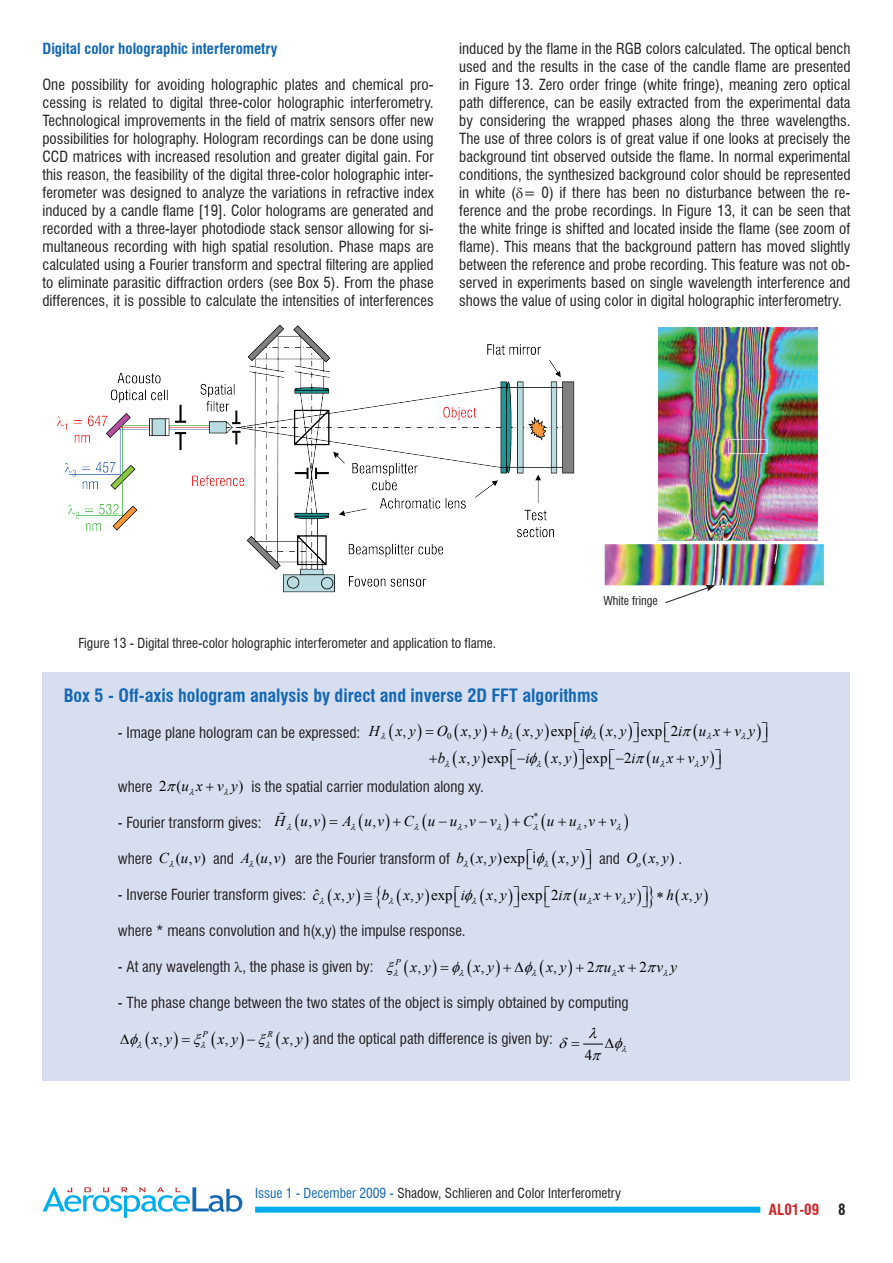
<style>
.page{position:relative;width:893px;height:1263px;background:#fff}
.page>*{position:absolute;margin:0;border:0;box-sizing:border-box;transform-origin:0 0}
.t1{font:700 condensed 18px "Swiss 721 BT";color:#1468b3}
.t2{font:condensed 15px/18px "Swiss 721 BT";color:#231f20;text-align:justify}
.t3{font:italic 15px "Times New Roman";letter-spacing:.5em;color:#000}
.t4{font:15px "Times New Roman";letter-spacing:-.005em;color:#000}
.t5{font:700 condensed 15px "Swiss 721 BT";color:#1468b3}
.t6{font:700 condensed 15px "Swiss 721 BT";color:#d1232a}
.t7{font:700 condensed 15px "Swiss 721 BT";color:#231f20}
.t8{font:condensed 15px "Swiss 721 BT";color:#000}
.t9{font:condensed 13.5px "Swiss 721 BT";color:#231f20}
.t10{font:condensed 12px "Swiss 721 BT";color:#231f20}
.t11{font:italic 9px "Times New Roman";color:#000}
.t12{font:9px "Times New Roman";color:#000}
.s1{font-family:"Times New Roman";font-stretch:normal;color:#000}
.s2{font-family:"Times New Roman";font-style:italic;font-stretch:normal;color:#000}
.s3{font-style:normal}
.s4{font-family:"Swiss 721 BT";font-stretch:condensed;color:#231f20}
.s5{font-style:italic}
.s6{color:#1468b3}
</style>
<div class="page">
<div style="left:255px;top:1207px;width:505px;height:6px;background:#00aeef"></div>
<svg style="left:43px;top:1187px;width:199px;height:31px"></svg>
<div style="left:43px;top:672px;width:807px;height:408px;background:#d7def0"></div>
<img style="left:57px;top:324px;width:518px;height:269px">
<img style="left:604px;top:328px;width:220px;height:258px">
<svg style="left:665px;top:585px;width:50px;height:18px"></svg>
<svg style="left:583px;top:1043px;width:20px;height:2px"></svg>
<p class="t5" style="left:43px;top:40px;width:236px">Digital color holographic interferometry</p>
<p class="t2" style="left:43px;top:76px;width:393px">One possibility for avoiding holographic plates and chemical pro&shy;cessing is related to digital three-color holographic interferometry.<br>Technological improvements in the field of matrix sensors offer new possibilities for holography. Hologram recordings can be done using CCD matrices with increased resolution and greater digital gain. For this reason, the feasibility of the digital three-color holographic inter&shy;ferometer was designed to analyze the variations in refractive index induced by a candle flame [19]. Color holograms are generated and recorded with a three-layer photodiode stack sensor allowing for si&shy;multaneous recording with high spatial resolution. Phase maps are calculated using a Fourier transform and spectral filtering are applied to eliminate parasitic diffraction orders (see Box 5). From the phase differences, it is possible to calculate the intensities of interferences</p>
<p class="t2" style="left:459px;top:40px;width:393px">induced by the flame in the RGB colors calculated. The optical bench used and the results in the case of the candle flame are presented in Figure 13. Zero order fringe (white fringe), meaning zero optical path difference, can be easily extracted from the experimental data by considering the wrapped phases along the three wavelengths.<br>The use of three colors is of great value if one looks at precisely the background tint observed outside the flame. In normal experimental conditions, the synthesized background color should be represented in white ( = 0) if there has been no disturbance between the re&shy;ference and the probe recordings. In Figure 13, it can be seen that the white fringe is shifted and located inside the flame (see zoom of flame). This means that the background pattern has moved slightly between the reference and probe recording. This feature was not ob&shy;served in experiments based on single wavelength interference and shows the value of using color in digital holographic interferometry.</p>
<p class="t10" style="left:603px;top:594px;width:56px">White fringe</p>
<p class="t9" style="left:78px;top:635px;width:419px">Figure 13 - Digital three-color holographic interferometer and application to flame.</p>
<p class="t1" style="left:64px;top:685px;width:536px">Box 5 - Off-axis hologram analysis by direct and inverse 2D FFT algorithms</p>
<p class="t2" style="left:118px;top:724px;width:244px">- Image plane hologram can be expressed:</p>
<p class="t12" style="left:447px;top:730px;width:6px">0</p>
<p class="t3" style="left:369px;top:720px;width:49px">H xy</p>
<p class="t3" style="left:437px;top:720px;width:46px">O xy</p>
<p class="t3" style="left:501px;top:720px;width:43px">b xy</p>
<p class="t3" style="left:580px;top:720px;width:6px">i</p>
<p class="t3" style="left:606px;top:720px;width:22px">x y</p>
<p class="t3" style="left:438px;top:748px;width:43px">b xy</p>
<p class="t3" style="left:517px;top:748px;width:14px">−i</p>
<p class="t3" style="left:551px;top:748px;width:22px">x y</p>
<p class="t2" style="left:118px;top:778px;width:368px">where <span class="s1">2 (</span><span class="s2">u x v y</span> is the spatial carrier modulation along xy.</p>
<p class="t4" style="left:402px;top:720px;width:5px">,</p>
<p class="t4" style="left:468px;top:720px;width:5px">,</p>
<p class="t4" style="left:530px;top:720px;width:44px">, exp</p>
<p class="t4" style="left:613px;top:720px;width:5px">,</p>
<p class="t3" style="left:641px;top:720px;width:116px"><span class="s3">exp 2</span>i u x v y</p>
<p class="t4" style="left:466px;top:748px;width:44px">, exp</p>
<p class="t4" style="left:558px;top:748px;width:5px">,</p>
<p class="t3" style="left:586px;top:748px;width:124px"><span class="s3">exp 2</span>i u x v y</p>
<p class="t4" style="left:238px;top:776px;width:6px">)</p>
<p class="t2" style="left:118px;top:814px;width:145px">- Fourier transform gives:</p>
<p class="t12" style="left:534px;top:810px;width:6px">*</p>
<p class="t3" style="left:275px;top:811px;width:47px">H uv</p>
<p class="t3" style="left:343px;top:811px;width:43px">A uv</p>
<p class="t3" style="left:404px;top:811px;width:94px">Cuuvv</p>
<p class="t3" style="left:523px;top:811px;width:95px">Cuuvv</p>
<p class="t4" style="left:308px;top:811px;width:5px">,</p>
<p class="t4" style="left:372px;top:811px;width:5px">,</p>
<p class="t4" style="left:464px;top:811px;width:5px">,</p>
<p class="t4" style="left:584px;top:811px;width:5px">,</p>
<p class="t8" style="left:533px;top:849px;width:4px">i</p>
<p class="t2" style="left:599px;top:850px;width:71px">and <span class="s2">O x y</span></p>
<p class="t2" style="left:256px;top:850px;width:242px"><span class="s1">( , )</span> are the Fourier transform of <span class="s2">b x y</span></p>
<p class="t3" style="left:559px;top:848px;width:22px">x y</p>
<p class="t4" style="left:470px;top:848px;width:56px">( , )exp</p>
<p class="t4" style="left:565px;top:848px;width:5px">,</p>
<p class="t4" style="left:176px;top:848px;width:106px">(,) <span class="s4">and</span> <span class="s5">A uv</span></p>
<p class="t2" style="left:118px;top:850px;width:84px">where <span class="s2">C u v</span></p>
<p class="t4" style="left:643px;top:848px;width:41px">(, )<span class="s4">.</span></p>
<p class="t11" style="left:636px;top:858px;width:6px">o</p>
<p class="t2" style="left:118px;top:886px;width:238px">- Inverse Fourier transform gives: <span class="s2">c x y</span></p>
<p class="t3" style="left:382px;top:885px;width:43px">b xy</p>
<p class="t3" style="left:461px;top:885px;width:6px">i</p>
<p class="t3" style="left:487px;top:885px;width:22px">x y</p>
<p class="t3" style="left:521px;top:885px;width:116px"><span class="s3">exp 2</span>i u x v y</p>
<p class="t3" style="left:657px;top:885px;width:47px">∗hxy</p>
<p class="t4" style="left:314px;top:885px;width:6px">ˆ</p>
<p class="t4" style="left:341px;top:885px;width:5px">,</p>
<p class="t4" style="left:410px;top:885px;width:44px">, exp</p>
<p class="t4" style="left:493px;top:885px;width:5px">,</p>
<p class="t4" style="left:689px;top:885px;width:5px">,</p>
<p class="t2" style="left:118px;top:922px;width:349px">where * means convolution and h(x,y) the impulse response.</p>
<p class="t2" style="left:118px;top:958px;width:257px">- At any wavelength , the phase is given by:</p>
<p class="t4" style="left:417px;top:957px;width:5px">,</p>
<p class="t4" style="left:481px;top:957px;width:5px">,</p>
<p class="t4" style="left:553px;top:957px;width:5px">,</p>
<p class="t3" style="left:395px;top:956px;width:37px"><sup>P</sup> xy</p>
<p class="t3" style="left:474px;top:956px;width:22px">x y</p>
<p class="t3" style="left:546px;top:956px;width:22px">x y</p>
<p class="t3" style="left:604px;top:956px;width:23px">u x</p>
<p class="t3" style="left:656px;top:956px;width:22px">v y</p>
<p class="t2" style="left:118px;top:994px;width:512px">- The phase change between the two states of the object is simply obtained by computing</p>
<p class="t4" style="left:159px;top:1029px;width:5px">,</p>
<p class="t4" style="left:225px;top:1029px;width:5px">,</p>
<p class="t4" style="left:289px;top:1029px;width:5px">,</p>
<p class="t4" style="left:587px;top:957px;width:9px">2</p>
<p class="t4" style="left:640px;top:957px;width:9px">2</p>
<p class="t11" style="left:203px;top:1028px;width:7px">P</p>
<p class="t11" style="left:267px;top:1028px;width:7px">R</p>
<p class="t3" style="left:152px;top:1029px;width:22px">x y</p>
<p class="t3" style="left:218px;top:1029px;width:22px">x y</p>
<p class="t3" style="left:283px;top:1029px;width:22px">x y</p>
<p class="t2" style="left:313px;top:1030px;width:241px">and the optical path difference is given by:</p>
<p class="t4" style="left:585px;top:1044px;width:9px">4</p>
<p class="t9" style="left:255px;top:1185px;width:367px"><span class="s6">Issue 1 - December 2009 -</span> Shadow, Schlieren and Color Interferometry</p>
<p class="t6" style="left:769px;top:1200px;width:52px">AL01-09</p>
<p class="t7" style="left:838px;top:1200px;width:9px">8</p>
</div>
